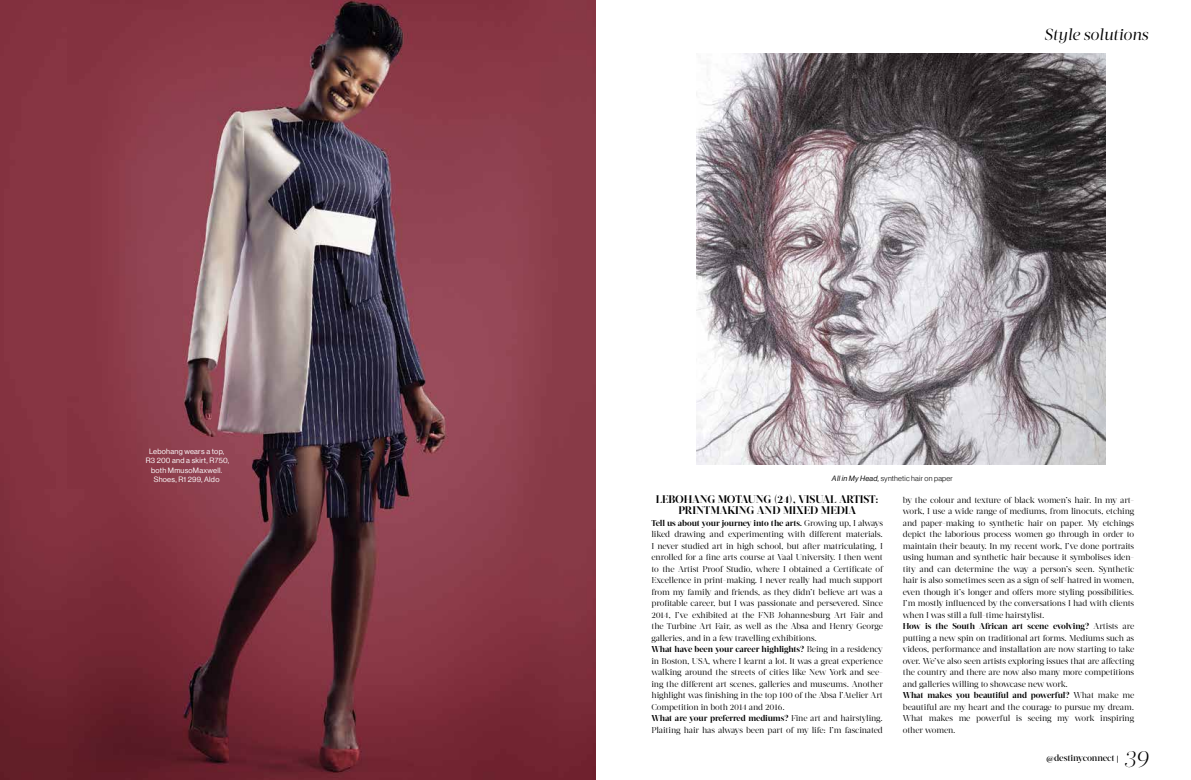
<style>
.page{position:relative;width:1191px;height:780px;background:#fff}
.page>*{position:absolute;margin:0;border:0;box-sizing:border-box;transform-origin:0 0}
.t1{font:italic 300 24px "Acta Display";color:#000}
.t2{font:italic 16px "Acta Display";letter-spacing:-.01em;color:#000}
.t3{font:700 11px/11.5px "Acta Display";letter-spacing:-.01em;color:#000;text-align:center}
.t4{font:500 9px "Acta Display";letter-spacing:-.01em;color:#000}
.t5{font:8.5px/11.5px "Acta Display";letter-spacing:-.015em;color:#000}
.t6{font:7.5px/9.5px "N Haas Grotesk DS Pro 55 Rg";letter-spacing:.03em;color:#fff;text-align:center}
.t7{font:7.5px "N Haas Grotesk DS Pro 45 Lt";letter-spacing:.03em;color:#000}
.s1{font-family:"N Haas Grotesk DS Pro 56 It"}
.s2{font-weight:300}
.s3{font-weight:700}
.s4{font-family:"Myriad Pro";font-weight:600;font-size:7px}
</style>
<div class="page">
<img style="left:0;top:0;width:595px;height:780px">
<img style="left:696px;top:54px;width:410px;height:410px">
<p class="t6" style="left:146px;top:446px;width:85px">Lebohang wears a top,<br>R3 200 and a skirt, R750, both MmusoMaxwell.<br>Shoes, R1 299, Aldo</p>
<h2 class="t2" style="left:1044px;top:25px;width:106px">Style solutions</h2>
<p class="t7" style="left:832px;top:474px;width:122px"><span class="s1">All in My Head,</span> synthetic hair on paper</p>
<p class="t3" style="left:656px;top:493px;width:224px">LEBOHANG MOTAUNG <span class="s2">(</span>24<span class="s2">)</span>, VISUAL ARTIST:<br>PRINTMAKING AND MIXED MEDIA</p>
<p class="t5" style="left:651px;top:517px;width:233px"><span class="s3">Tell us about your journey into the arts.</span> Growing up, I always liked drawing and experimenting with different materials.<br>I never studied art in high school, but after matriculating, I enrolled for a fine arts course at Vaal University. I then went to the Artist Proof Studio, where I obtained a Certificate of Excellence in print-making. I never really had much support from my family and friends, as they didn’t believe art was a profitable career, but I was passionate and persevered. Since 2014, I’ve exhibited at the FNB Johannesburg Art Fair and the Turbine Art Fair, as well as the Absa and Henry George galleries, and in a few travelling exhibitions.<br><span class="s3">What have been your career highlights?</span> Being in a residency in Boston, USA, where I learnt a lot. It was a great experience walking around the streets of cities like New York and see&shy;ing the different art scenes, galleries and museums. Another highlight was finishing in the top 100 of the Absa l’Atelier Art Competition in both 2014 and 2016.<br><span class="s3">What are your preferred mediums?</span> Fine art and hairstyling.<br>Plaiting hair has always been part of my life: I’m fascinated</p>
<p class="t5" style="left:902px;top:494px;width:233px">by the colour and texture of black women’s hair. In my art&shy;work, I use a wide range of mediums, from linocuts, etching and paper-making to synthetic hair on paper. My etchings depict the laborious process women go through in order to maintain their beauty. In my recent work, I’ve done portraits using human and synthetic hair because it symbolises iden&shy;tity and can determine the way a person’s seen. Synthetic hair is also sometimes seen as a sign of self-hatred in women, even though it’s longer and offers more styling possibilities.<br>I’m mostly influenced by the conversations I had with clients when I was still a full-time hairstylist.<br><span class="s3">How is the South African art scene evolving?</span> Artists are putting a new spin on traditional art forms. Mediums such as videos, performance and installation are now starting to take over. We’ve also seen artists exploring issues that are affecting the country and there are now also many more competitions and galleries willing to showcase new work.<br><span class="s3">What makes you beautiful and powerful?</span> What make me beautiful are my heart and the courage to pursue my dream.<br>What makes me powerful is seeing my work inspiring other women.</p>
<p class="t4" style="left:1046px;top:752px;width:74px">@destinyconnect <span class="s4">|</span></p>
<h1 class="t1" style="left:1123px;top:744px;width:27px">39</h1>
</div>
